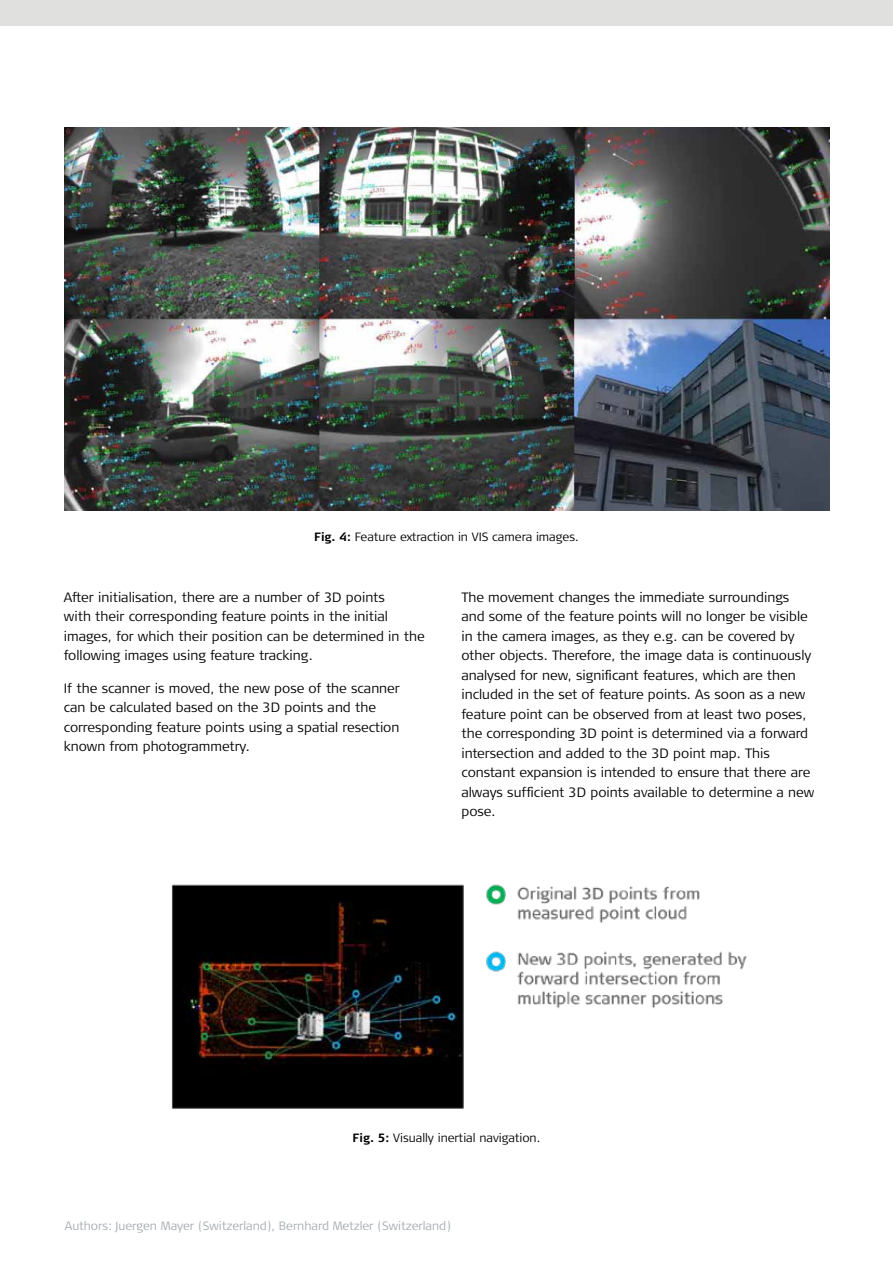
<style>
.page{position:relative;width:893px;height:1263px;background:#fff}
.page>*{position:absolute;margin:0;border:0;box-sizing:border-box;transform-origin:0 0}
.t1{font:300 13.5px/19.5px "Signa Column";color:#000}
.t2{font:300 12px "Signa Column";color:#000}
.t3{font:300 12px "Signa Column";color:#a4acb1}
.s1{font-weight:700}
</style>
<div class="page">
<div style="left:0;top:0;width:893px;height:26px;background:#e0e0df"></div>
<img style="left:65px;top:128px;width:764px;height:383px">
<img style="left:171px;top:884px;width:576px;height:225px">
<p class="t2" style="left:314px;top:529px;width:266px"><span class="s1">Fig. 4:</span> Feature extraction in VIS camera images.</p>
<p class="t1" style="left:64px;top:588px;width:362px">After initialisation, there are a number of 3D points<br>with their corresponding feature points in the initial images, for which their position can be determined in the following images using feature tracking.</p>
<p class="t1" style="left:64px;top:678px;width:338px">If the scanner is moved, the new pose of the scanner can be calculated based on the 3D points and the corresponding feature points using a spatial resection known from photogrammetry.</p>
<p class="t1" style="left:461px;top:588px;width:354px">The movement changes the immediate surroundings and some of the feature points will no longer be visible in the camera images, as they e.g. can be covered by other objects. Therefore, the image data is continuously analysed for new, significant features, which are then included in the set of feature points. As soon as a new feature point can be observed from at least two poses, the corresponding 3D point is determined via a forward intersection and added to the 3D point map. This constant expansion is intended to ensure that there are always sufficient 3D points available to determine a new pose.</p>
<p class="t2" style="left:353px;top:1130px;width:189px"><span class="s1">Fig. 5:</span> Visually inertial navigation.</p>
<p class="t3" style="left:65px;top:1218px;width:388px">Authors: Juergen Mayer (Switzerland), Bernhard Metzler (Switzerland)</p>
</div>
